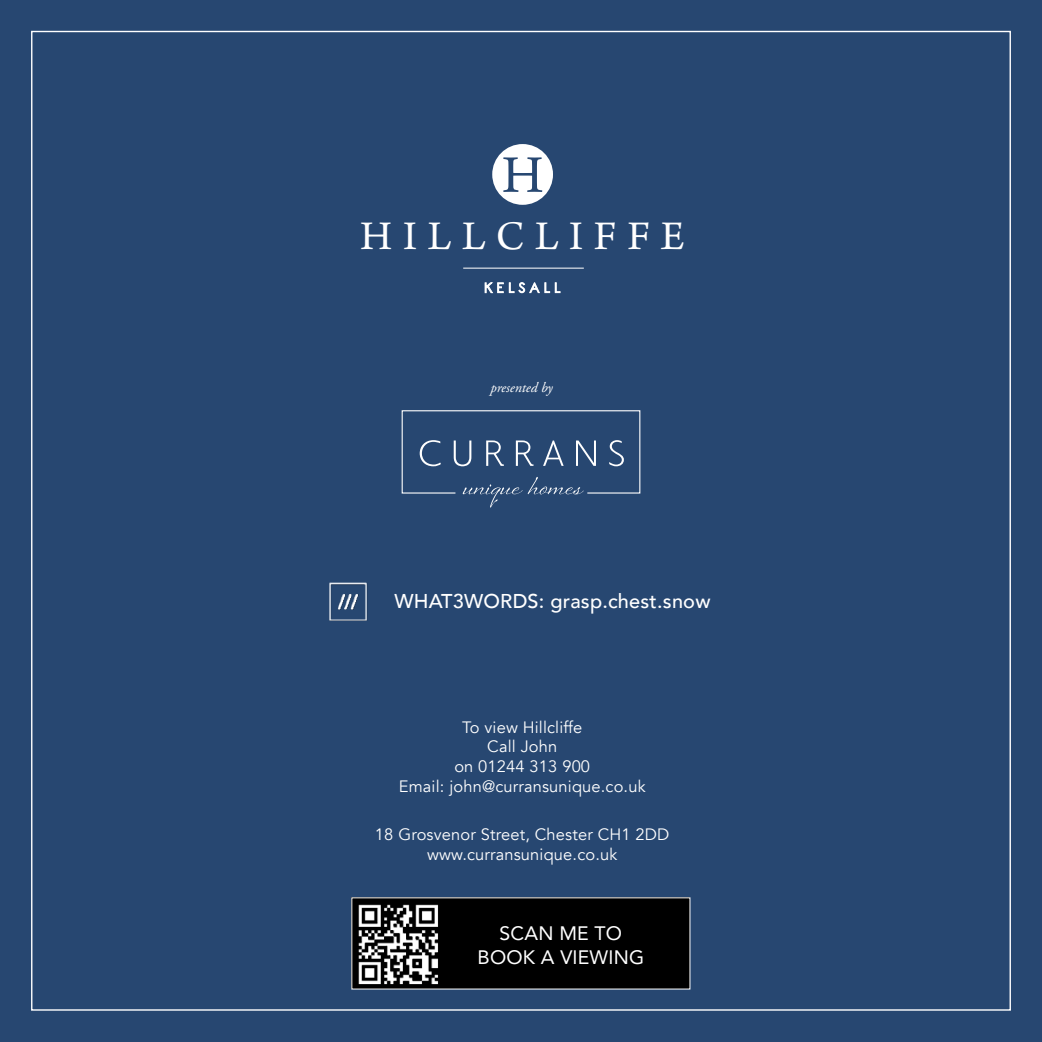
<style>
.page{position:relative;width:1042px;height:1042px;background:#274771}
.page>*{position:absolute;margin:0;border:0;box-sizing:border-box;transform-origin:0 0}
.t1{font:42.88px "Arno Pro";letter-spacing:.25em;color:#fff}
.t2{font:500 19.95px "Avenir";letter-spacing:.01em;color:#fff}
.t3{font:19.43px/24px "Avenir";letter-spacing:.01em;color:#fff;text-align:center}
.t4{font:16.45px/19.8px "Avenir";letter-spacing:.01em;color:#fff;text-align:center}
.t5{font:italic 14.17px "Adobe Garamond Pro";color:#fff}
</style>
<div class="page">
<svg style="left:402px;top:410px;width:238px;height:98px"></svg>
<div style="left:352px;top:898px;width:338px;height:91px;background:#000"></div>
<img style="left:352px;top:898px;width:91px;height:92px">
<img style="left:329px;top:582px;width:39px;height:39px">
<hr style="left:463px;top:268px;width:121px;height:1px;background:#fff">
<svg style="left:485px;top:282px;width:18px;height:11px"></svg>
<svg style="left:509px;top:282px;width:51px;height:11px"></svg>
<svg style="left:492px;top:144px;width:61px;height:61px"></svg>
<h1 class="t1" style="left:360px;top:212px;width:326px">HILLCLIFFE</h1>
<p class="t5" style="left:490px;top:379px;width:64px">presented by</p>
<p class="t2" style="left:394px;top:584px;width:318px">WHAT3WORDS: grasp.chest.snow</p>
<p class="t4" style="left:399px;top:717px;width:248px">To view Hillcliffe<br>Call John<br>on 01244 313 900<br>Email: john@curransunique.co.uk</p>
<p class="t4" style="left:375px;top:824px;width:296px">18 Grosvenor Street, Chester CH1 2DD www.curransunique.co.uk</p>
<p class="t3" style="left:477px;top:920px;width:168px">SCAN ME TO<br>BOOK A VIEWING</p>
</div>
